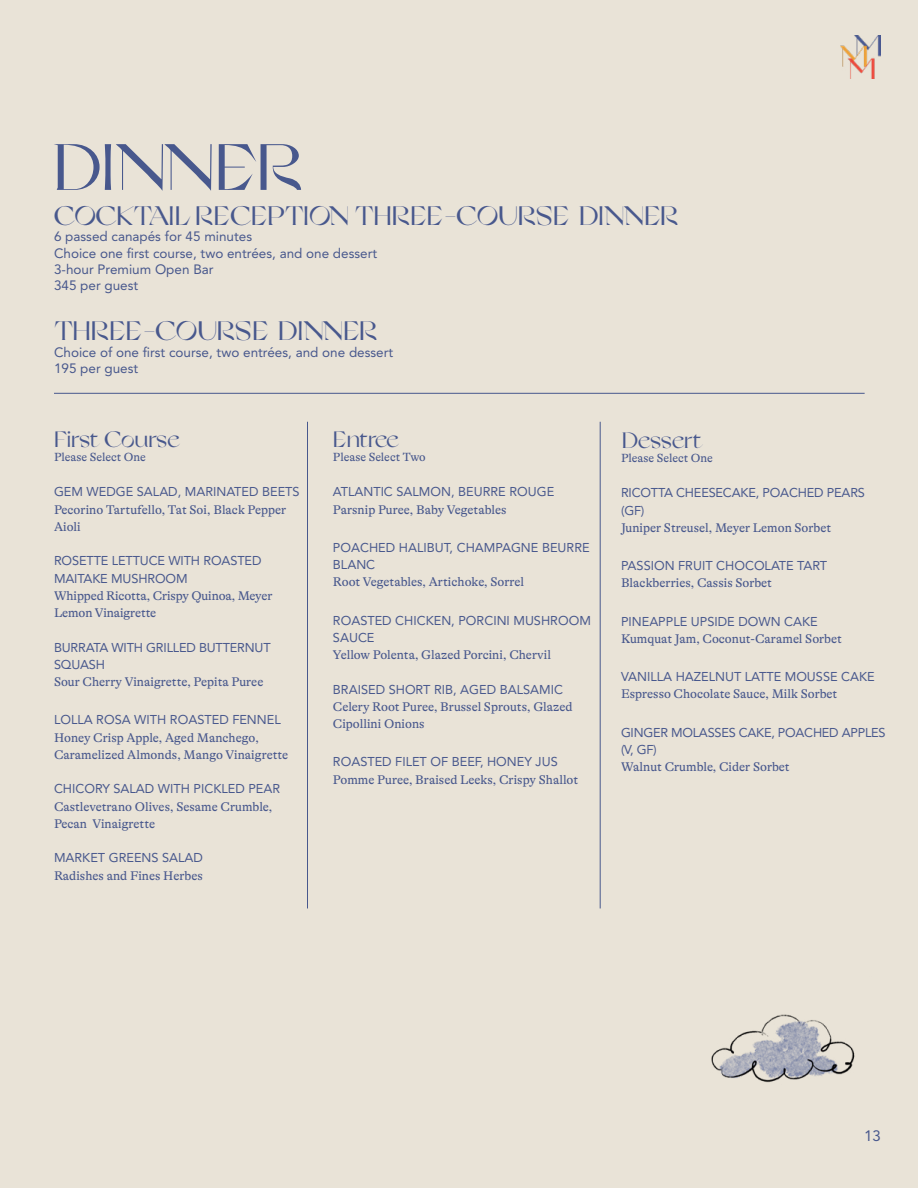
<style>
.page{position:relative;width:918px;height:1188px;background:#e9e3d7}
.page>*{position:absolute;margin:0;border:0;box-sizing:border-box;transform-origin:0 0}
.t1{font:66px "Grand Slang";letter-spacing:-.01em;color:#48588d}
.t2{font:27px "Grand Slang B Side";letter-spacing:-.02em;color:#48588d}
.t3{font:22.5px "Grand Slang B Side";letter-spacing:.02em;color:#48588d}
.t4{font:22.5px "Grand Slang B Side";letter-spacing:.005em;color:#48588d}
.t5{font:22.5px "Grand Slang B Side";letter-spacing:-.02em;color:#48588d}
.t6{font:15px "Avenir LT Std";color:#48588d}
.t7{font:13.5px/16.2px "Avenir LT Std";color:#48588d}
.t8{font:12.75px/17.2px "GT Alpina";color:#48588d}
.t9{font:12.75px/17.2px "Avenir LT Std";color:#48588d}
.t10{font:12.75px/17.2px "Avenir LT Std";letter-spacing:-.02em;color:#48588d}
.t11{font:12px "GT Alpina";color:#48588d}
</style>
<div class="page">
<img style="left:711px;top:1014px;width:144px;height:69px">
<img style="left:841px;top:36px;width:39px;height:43px">
<hr style="left:307px;top:422px;width:1px;height:486px;background:#48588d">
<hr style="left:600px;top:422px;width:1px;height:486px;background:#48588d">
<hr style="left:54px;top:393px;width:811px;height:1px;background:#48588d">
<h1 class="t1" style="left:51px;top:130px;width:257px">DINNER</h1>
<h2 class="t2" style="left:54px;top:201px;width:627px">COCKTAIL RECEPTION THREE-COURSE DINNER</h2>
<p class="t7" style="left:54px;top:229px;width:325px">6 passed canapés for 45 minutes<br>Choice one first course, two entrées, and one dessert<br>3-hour Premium Open Bar<br>345 per guest</p>
<h2 class="t2" style="left:54px;top:316px;width:326px">THREE-COURSE DINNER</h2>
<p class="t7" style="left:54px;top:344px;width:341px">Choice of one first course, two entrées, and one dessert<br>195 per guest</p>
<h3 class="t3" style="left:54px;top:427px;width:128px">First Course</h3>
<p class="t11" style="left:54px;top:450px;width:93px">Please Select One</p>
<p class="t9" style="left:54px;top:483px;width:247px">GEM WEDGE SALAD, MARINATED BEETS</p>
<p class="t8" style="left:54px;top:501px;width:234px">Pecorino Tartufello, Tat Soi, Black Pepper<br>Aioli</p>
<p class="t9" style="left:54px;top:552px;width:209px">ROSETTE LETTUCE WITH ROASTED<br>MAITAKE MUSHROOM</p>
<p class="t8" style="left:54px;top:587px;width:220px">Whipped Ricotta, Crispy Quinoa, Meyer<br>Lemon Vinaigrette</p>
<p class="t9" style="left:54px;top:639px;width:218px">BURRATA WITH GRILLED BUTTERNUT<br>SQUASH</p>
<p class="t8" style="left:54px;top:673px;width:211px">Sour Cherry Vinaigrette, Pepita Puree</p>
<p class="t9" style="left:54px;top:711px;width:228px">LOLLA ROSA WITH ROASTED FENNEL</p>
<p class="t8" style="left:54px;top:729px;width:236px">Honey Crisp Apple, Aged Manchego,<br>Caramelized Almonds, Mango Vinaigrette</p>
<p class="t9" style="left:54px;top:780px;width:228px">CHICORY SALAD WITH PICKLED PEAR</p>
<p class="t8" style="left:54px;top:798px;width:220px">Castlevetrano Olives, Sesame Crumble,<br>Pecan Vinaigrette</p>
<p class="t9" style="left:54px;top:849px;width:151px">MARKET GREENS SALAD</p>
<p class="t8" style="left:54px;top:867px;width:150px">Radishes and Fines Herbes</p>
<h3 class="t5" style="left:333px;top:427px;width:68px">Entree</h3>
<p class="t11" style="left:333px;top:450px;width:94px">Please Select Two</p>
<p class="t9" style="left:333px;top:483px;width:223px">ATLANTIC SALMON, BEURRE ROUGE</p>
<p class="t8" style="left:333px;top:501px;width:175px">Parsnip Puree, Baby Vegetables</p>
<p class="t9" style="left:333px;top:539px;width:258px">POACHED HALIBUT, CHAMPAGNE BEURRE<br>BLANC</p>
<p class="t8" style="left:333px;top:574px;width:193px">Root Vegetables, Artichoke, Sorrel</p>
<p class="t9" style="left:333px;top:612px;width:259px">ROASTED CHICKEN, PORCINI MUSHROOM<br>SAUCE</p>
<p class="t8" style="left:333px;top:646px;width:220px">Yellow Polenta, Glazed Porcini, Chervil</p>
<p class="t9" style="left:333px;top:681px;width:232px">BRAISED SHORT RIB, AGED BALSAMIC</p>
<p class="t8" style="left:333px;top:698px;width:241px">Celery Root Puree, Brussel Sprouts, Glazed<br>Cipollini Onions</p>
<p class="t9" style="left:333px;top:753px;width:226px">ROASTED FILET OF BEEF, HONEY JUS</p>
<p class="t8" style="left:333px;top:771px;width:247px">Pomme Puree, Braised Leeks, Crispy Shallot</p>
<h3 class="t4" style="left:621px;top:428px;width:84px">Dessert</h3>
<p class="t11" style="left:621px;top:452px;width:93px">Please Select One</p>
<p class="t9" style="left:621px;top:485px;width:246px">RICOTTA CHEESECAKE, POACHED PEARS (GF)</p>
<p class="t8" style="left:621px;top:519px;width:212px">Juniper Streusel, Meyer Lemon Sorbet</p>
<p class="t9" style="left:621px;top:557px;width:208px">PASSION FRUIT CHOCOLATE TART</p>
<p class="t8" style="left:621px;top:575px;width:153px">Blackberries, Cassis Sorbet</p>
<p class="t9" style="left:621px;top:613px;width:198px">PINEAPPLE UPSIDE DOWN CAKE</p>
<p class="t8" style="left:621px;top:630px;width:222px">Kumquat Jam, Coconut-Caramel Sorbet</p>
<p class="t9" style="left:621px;top:668px;width:255px">VANILLA HAZELNUT LATTE MOUSSE CAKE</p>
<p class="t8" style="left:621px;top:686px;width:218px">Espresso Chocolate Sauce, Milk Sorbet</p>
<p class="t10" style="left:621px;top:724px;width:266px">GINGER MOLASSES CAKE, POACHED APPLES (V, GF)</p>
<p class="t8" style="left:621px;top:758px;width:170px">Walnut Crumble, Cider Sorbet</p>
<p class="t6" style="left:864px;top:1127px;width:18px">13</p>
</div>
